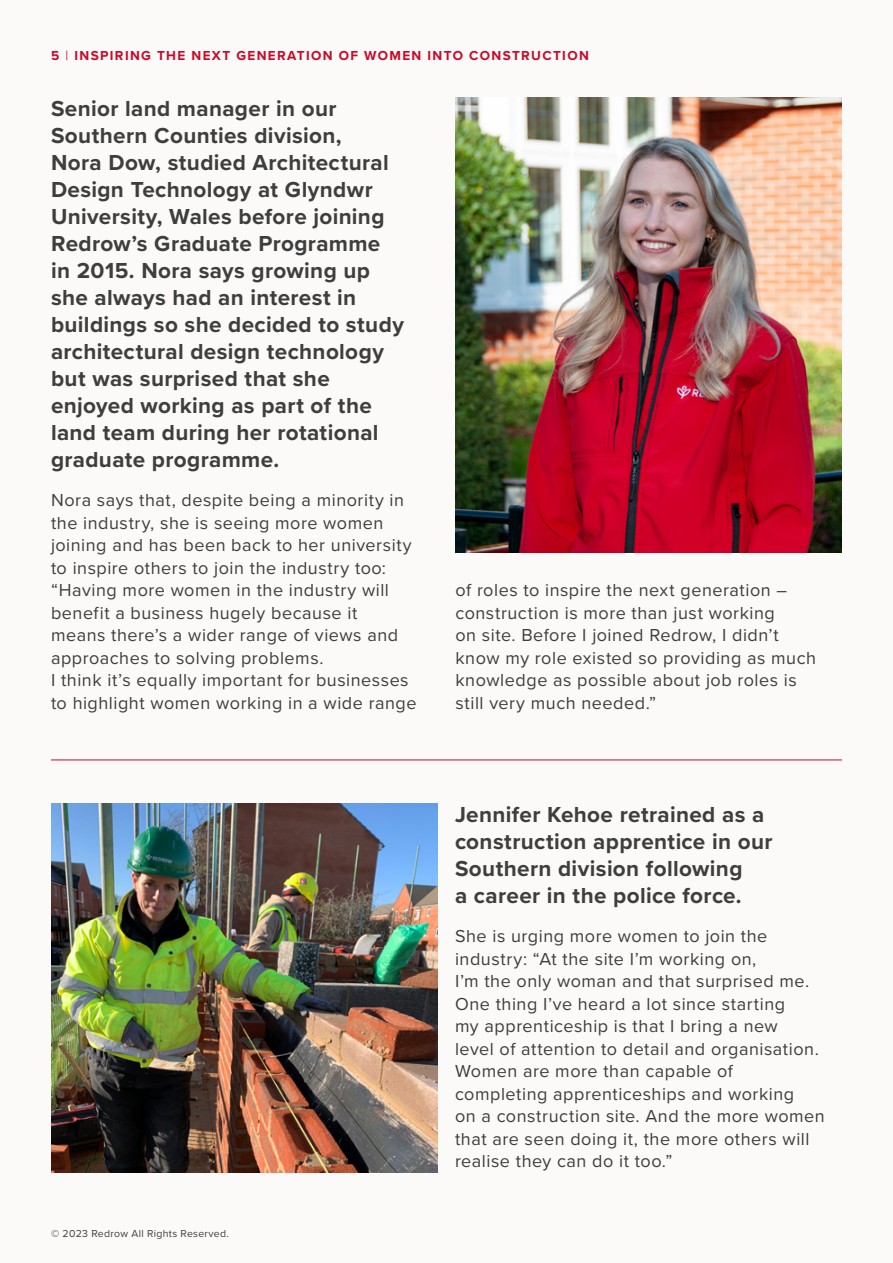
<style>
.page{position:relative;width:893px;height:1263px;background:#fbfaf8}
.page>*{position:absolute;margin:0;border:0;box-sizing:border-box;transform-origin:0 0}
.t1{font:700 22.5px/27px "Proxima Nova";letter-spacing:.015em;color:#3e3e3e}
.t2{font:18px/22.5px "Proxima Nova";letter-spacing:.03em;color:#3e3e3e}
.t3{font:700 13.5px "Proxima Nova";letter-spacing:.1em;color:#ca0928}
.t4{font:10.5px "Proxima Nova";letter-spacing:.03em;color:#3e3e3e}
.s1{font-weight:400}
</style>
<div class="page">
<img style="left:455px;top:98px;width:387px;height:454px">
<hr style="left:51px;top:760px;width:791px;height:1px;background:#ca0928">
<img style="left:51px;top:804px;width:387px;height:368px">
<p class="t3" style="left:51px;top:45px;width:539px">5 <span class="s1">|</span> INSPIRING THE NEXT GENERATION OF WOMEN INTO CONSTRUCTION</p>
<p class="t1" style="left:51px;top:94px;width:354px">Senior land manager in our<br>Southern Counties division,<br>Nora Dow, studied Architectural<br>Design Technology at Glyndwr<br>University, Wales before joining<br>Redrow’s Graduate Programme in 2015. Nora says growing up she always had an interest in buildings so she decided to study architectural design technology but was surprised that she enjoyed working as part of the land team during her rotational graduate programme.</p>
<p class="t2" style="left:51px;top:488px;width:367px">Nora says that, despite being a minority in the industry, she is seeing more women joining and has been back to her university to inspire others to join the industry too: “Having more women in the industry will benefit a business hugely because it<br>means there’s a wider range of views and approaches to solving problems.<br>I think it’s equally important for businesses to highlight women working in a wide range</p>
<p class="t4" style="left:51px;top:1226px;width:179px">© 2023 Redrow All Rights Reserved.</p>
<p class="t2" style="left:455px;top:578px;width:362px">of roles to inspire the next generation – construction is more than just working<br>on site. Before I joined Redrow, I didn’t know my role existed so providing as much knowledge as possible about job roles is still very much needed.”</p>
<p class="t1" style="left:455px;top:800px;width:319px">Jennifer Kehoe retrained as a construction apprentice in our<br>Southern division following<br>a career in the police force.</p>
<p class="t2" style="left:455px;top:924px;width:371px">She is urging more women to join the industry: “At the site I’m working on,<br>I’m the only woman and that surprised me.<br>One thing I’ve heard a lot since starting<br>my apprenticeship is that I bring a new<br>level of attention to detail and organisation.<br>Women are more than capable of completing apprenticeships and working<br>on a construction site. And the more women that are seen doing it, the more others will realise they can do it too.”</p>
</div>
